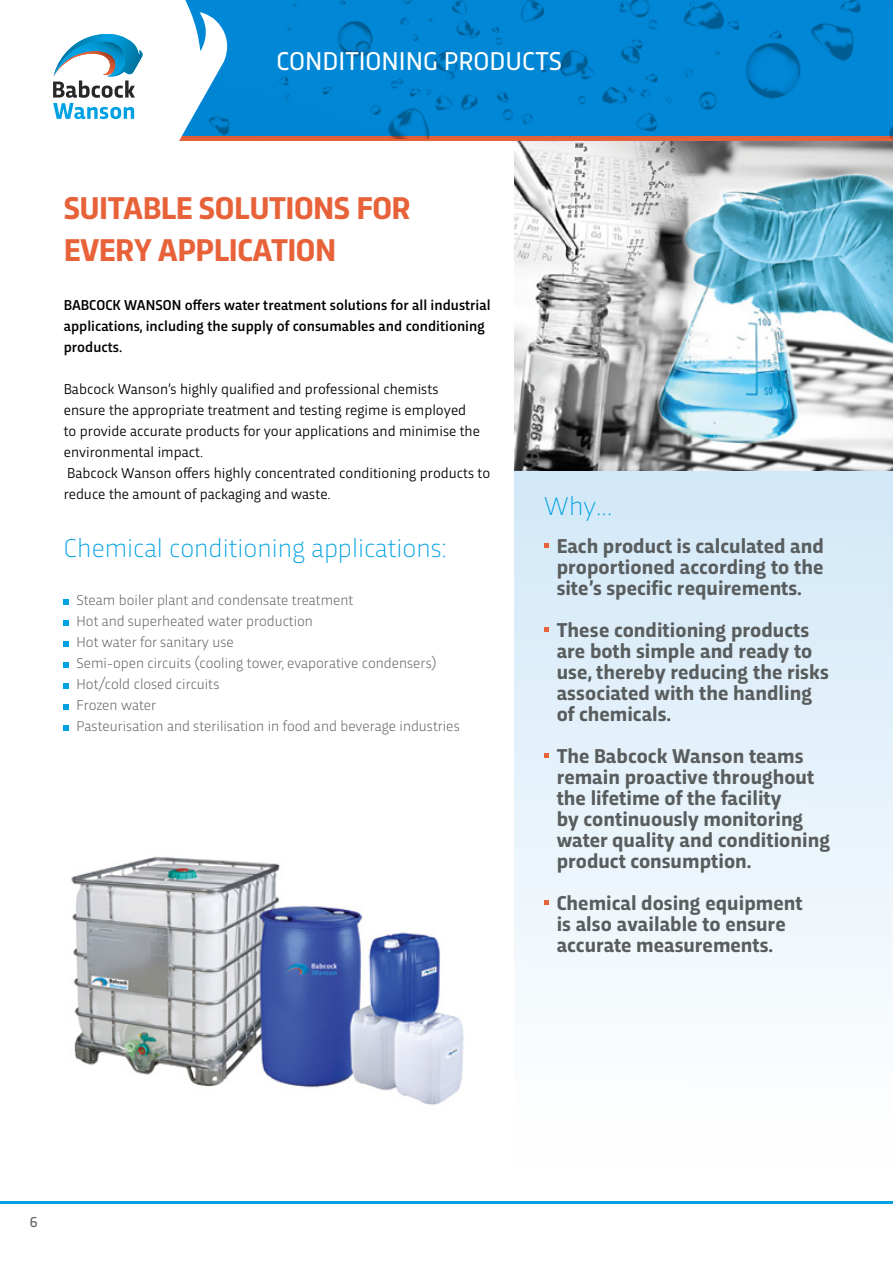
<style>
.page{position:relative;width:893px;height:1263px;background:#fff}
.page>*{position:absolute;margin:0;border:0;box-sizing:border-box;transform-origin:0 0}
.t1{font:700 33px/42px "Trasandina";letter-spacing:-.015em;color:#e86239}
.t2{font:200 27px "Trasandina";color:#00a1e3}
.t3{font:27px "Trasandina";color:#fff}
.t4{font:700 21px/21px "Trasandina";color:#595d5d}
.t5{font:15px/21px "Trasandina";color:#000}
.t6{font:300 15px/21px "Trasandina";color:#616264}
.t7{font:500 15px/21px "Trasandina";color:#000}
.t8{font:15px "Trasandina";color:#595d5d}
</style>
<div class="page">
<hr style="left:0;top:1201px;width:893px;height:3px;background:#00a1e3">
<hr style="left:0;top:136px;width:893px;height:4px;background:#e86239">
<img style="left:227px;top:0;width:666px;height:138px">
<svg style="left:0;top:0;width:227px;height:141px"></svg>
<svg style="left:53px;top:34px;width:90px;height:85px"></svg>
<img style="left:54px;top:41px;width:71px;height:36px">
<svg style="left:514px;top:471px;width:379px;height:523px;fill:#e3f1fa"></svg>
<img style="left:514px;top:141px;width:379px;height:330px">
<img style="left:71px;top:857px;width:393px;height:248px">
<svg style="left:64px;top:600px;width:5px;height:5px"></svg>
<svg style="left:64px;top:621px;width:5px;height:5px"></svg>
<svg style="left:64px;top:642px;width:5px;height:5px"></svg>
<svg style="left:64px;top:663px;width:5px;height:5px"></svg>
<svg style="left:64px;top:684px;width:5px;height:5px"></svg>
<svg style="left:64px;top:705px;width:5px;height:5px"></svg>
<svg style="left:64px;top:726px;width:5px;height:5px"></svg>
<svg style="left:544px;top:544px;width:4px;height:4px"></svg>
<svg style="left:544px;top:628px;width:4px;height:4px"></svg>
<svg style="left:544px;top:754px;width:4px;height:4px"></svg>
<svg style="left:544px;top:901px;width:4px;height:4px"></svg>
<p class="t3" style="left:276px;top:40px;width:287px">CONDITIONING PRODUCTS</p>
<h1 class="t1" style="left:64px;top:185px;width:348px">SUITABLE SOLUTIONS FOR<br>EVERY APPLICATION</h1>
<p class="t7" style="left:64px;top:294px;width:428px">BABCOCK WANSON offers water treatment solutions for all industrial applications, including the supply of consumables and conditioning products.</p>
<p class="t5" style="left:64px;top:378px;width:428px">Babcock Wanson’s highly qualified and professional chemists<br>ensure the appropriate treatment and testing regime is employed<br>to provide accurate products for your applications and minimise the environmental impact.<br>Babcock Wanson offers highly concentrated conditioning products to reduce the amount of packaging and waste.</p>
<p class="t2" style="left:64px;top:529px;width:385px">Chemical conditioning applications:</p>
<p class="t6" style="left:77px;top:588px;width:385px">Steam boiler plant and condensate treatment<br>Hot and superheated water production<br>Hot water for sanitary use<br>Semi-open circuits (cooling tower, evaporative condensers)<br>Hot/cold closed circuits<br>Frozen water<br>Pasteurisation and sterilisation in food and beverage industries</p>
<p class="t2" style="left:544px;top:487px;width:70px">Why…</p>
<p class="t4" style="left:557px;top:534px;width:269px;text-align:justify">Each product is calculated and proportioned according to the site’s specific requirements.</p>
<p class="t4" style="left:557px;top:618px;width:274px">These conditioning products are both simple and ready to use, thereby reducing the risks associated with the handling of chemicals.</p>
<p class="t4" style="left:557px;top:744px;width:275px">The Babcock Wanson teams remain proactive throughout the lifetime of the facility<br>by continuously monitoring water quality and conditioning product consumption.</p>
<p class="t4" style="left:557px;top:891px;width:247px">Chemical dosing equipment is also available to ensure accurate measurements.</p>
<p class="t8" style="left:30px;top:1210px;width:10px">6</p>
</div>
